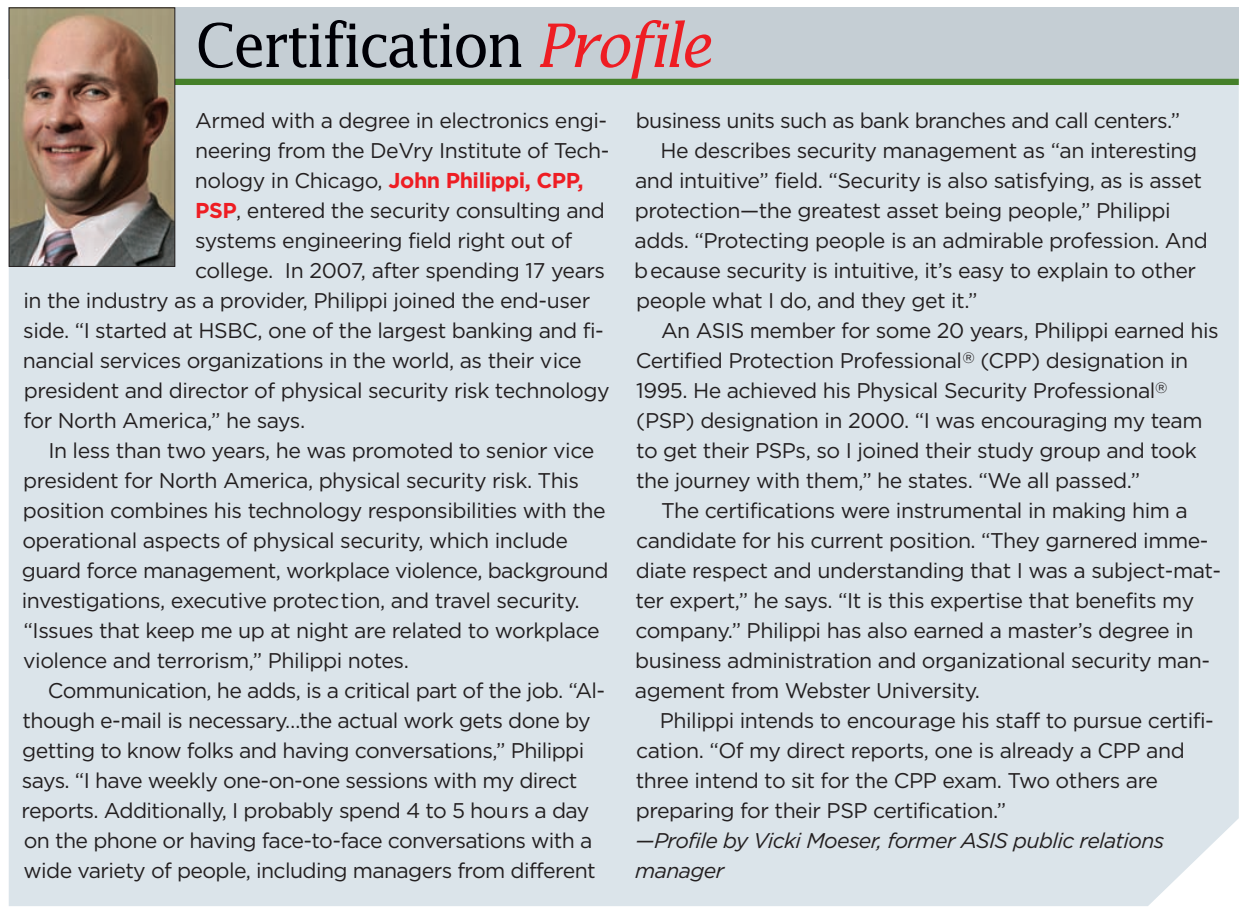
<style>
.page{position:relative;width:1247px;height:914px;background:#fff}
.page>*{position:absolute;margin:0;border:0;box-sizing:border-box;transform-origin:0 0}
.t1{font:60px "Lucida Std";letter-spacing:-.055em;color:#000006}
.t2{font:700 21.5px "Gotham";letter-spacing:-.02em;color:#ee1d23}
.t3{font:21.25px/30px "Gotham";letter-spacing:-.02em;color:#231f20}
.t4{font:italic 21.25px/30px "Gotham";letter-spacing:-.03em;color:#231f20}
.s1{font-style:italic;color:#ee1d23}
.s2{font-weight:400;font-size:21.25px;color:#231f20}
.s3{font-weight:700;font-size:21.5px;color:#ee1d23}
</style>
<div class="page">
<div style="left:9px;top:78px;width:1230px;height:827px;background:#dbe4ea"></div>
<div style="left:9px;top:7px;width:1230px;height:71px;background:#c5ced4"></div>
<div style="left:36px;top:79px;width:1203px;height:6px;background:#45802a"></div>
<img style="left:11px;top:9px;width:162px;height:256px">
<div style="left:9px;top:7px;width:166px;height:260px;border:1px solid #231f20"></div>
<h1 class="t1" style="left:195px;top:8px;width:518px">Certification <span class="s1">Profile</span></h1>
<p class="t3" style="left:195px;top:105px;width:416px">Armed with a degree in electronics engi&shy;neering from the DeVry Institute of Tech-</p>
<p class="t2" style="left:195px;top:167px;width:390px"><span class="s2">nology in Chicago,</span> John Philippi, CPP,</p>
<p class="t3" style="left:195px;top:195px;width:411px"><span class="s3">PSP</span>, entered the security consulting and</p>
<p class="t3" style="left:195px;top:225px;width:379px">systems engineering field right out of</p>
<p class="t3" style="left:195px;top:255px;width:412px">college. In 2007, after spending 17 years</p>
<p class="t3" style="left:23px;top:285px;width:568px">in the industry as a provider, Philippi joined the end-user</p>
<p class="t3" style="left:23px;top:315px;width:582px">side. “I started at HSBC, one of the largest banking and fi-</p>
<p class="t3" style="left:23px;top:345px;width:560px">nancial services organizations in the world, as their vice</p>
<p class="t3" style="left:24px;top:375px;width:587px">president and director of physical security risk technology</p>
<p class="t3" style="left:23px;top:405px;width:283px">for North America,” he says.</p>
<p class="t3" style="left:48px;top:435px;width:547px">In less than two years, he was promoted to senior vice</p>
<p class="t3" style="left:23px;top:465px;width:557px">president for North America, physical security risk. This</p>
<p class="t3" style="left:23px;top:495px;width:584px">position combines his technology responsibilities with the</p>
<p class="t3" style="left:22px;top:525px;width:547px">operational aspects of physical security, which include</p>
<p class="t3" style="left:22px;top:555px;width:588px">guard force management, workplace violence, background</p>
<p class="t3" style="left:22px;top:585px;width:560px">investigations, executive protection, and travel security.</p>
<p class="t3" style="left:24px;top:615px;width:578px">“Issues that keep me up at night are related to workplace</p>
<p class="t3" style="left:23px;top:645px;width:387px">violence and terrorism,” Philippi notes.</p>
<p class="t3" style="left:48px;top:675px;width:559px">Communication, he adds, is a critical part of the job. “Al-</p>
<p class="t3" style="left:23px;top:705px;width:569px">though e-mail is necessary…the actual work gets done by</p>
<p class="t3" style="left:22px;top:735px;width:564px">getting to know folks and having conversations,” Philippi</p>
<p class="t3" style="left:22px;top:765px;width:557px">says. “I have weekly one-on-one sessions with my direct</p>
<p class="t3" style="left:22px;top:795px;width:569px">reports. Additionally, I probably spend 4 to 5 hours a day</p>
<p class="t3" style="left:24px;top:825px;width:570px">on the phone or having face-to-face conversations with a</p>
<p class="t3" style="left:24px;top:855px;width:574px">wide variety of people, including managers from different</p>
<p class="t3" style="left:636px;top:105px;width:546px">business units such as bank branches and call centers.”</p>
<p class="t3" style="left:660px;top:135px;width:538px">He describes security management as “an interesting</p>
<p class="t3" style="left:635px;top:165px;width:568px">and intuitive” field. “Security is also satisfying, as is asset</p>
<p class="t3" style="left:635px;top:195px;width:538px">protection—the greatest asset being people,” Philippi</p>
<p class="t3" style="left:635px;top:225px;width:575px">adds. “Protecting people is an admirable profession. And</p>
<p class="t3" style="left:634px;top:255px;width:563px">because security is intuitive, it’s easy to explain to other</p>
<p class="t3" style="left:636px;top:285px;width:343px">people what I do, and they get it.”</p>
<p class="t3" style="left:661px;top:315px;width:559px">An ASIS member for some 20 years, Philippi earned his</p>
<p class="t3" style="left:636px;top:345px;width:554px">Certified Protection Professional<sup>®</sup> (CPP) designation in</p>
<p class="t3" style="left:636px;top:375px;width:533px">1995. He achieved his Physical Security Professional<sup>®</sup></p>
<p class="t3" style="left:636px;top:405px;width:568px">(PSP) designation in 2000. “I was encouraging my team</p>
<p class="t3" style="left:636px;top:435px;width:562px">to get their PSPs, so I joined their study group and took</p>
<p class="t3" style="left:636px;top:465px;width:506px">the journey with them,” he states. “We all passed.”</p>
<p class="t3" style="left:661px;top:495px;width:528px">The certifications were instrumental in making him a</p>
<p class="t3" style="left:636px;top:525px;width:574px">candidate for his current position. “They garnered imme-</p>
<p class="t3" style="left:636px;top:555px;width:587px">diate respect and understanding that I was a subject-mat-</p>
<p class="t3" style="left:636px;top:585px;width:560px">ter expert,” he says. “It is this expertise that benefits my</p>
<p class="t3" style="left:635px;top:615px;width:560px">company.” Philippi has also earned a master’s degree in</p>
<p class="t3" style="left:635px;top:645px;width:576px">business administration and organizational security man-</p>
<p class="t3" style="left:635px;top:675px;width:347px">agement from Webster University.</p>
<p class="t3" style="left:660px;top:705px;width:556px">Philippi intends to encourage his staff to pursue certifi-</p>
<p class="t3" style="left:636px;top:735px;width:550px">cation. “Of my direct reports, one is already a CPP and</p>
<p class="t3" style="left:636px;top:765px;width:524px">three intend to sit for the CPP exam. Two others are</p>
<p class="t3" style="left:636px;top:795px;width:372px">preparing for their PSP certification.”</p>
<p class="t4" style="left:635px;top:825px;width:531px">—Profile by Vicki Moeser, former ASIS public relations manager</p>
</div>
